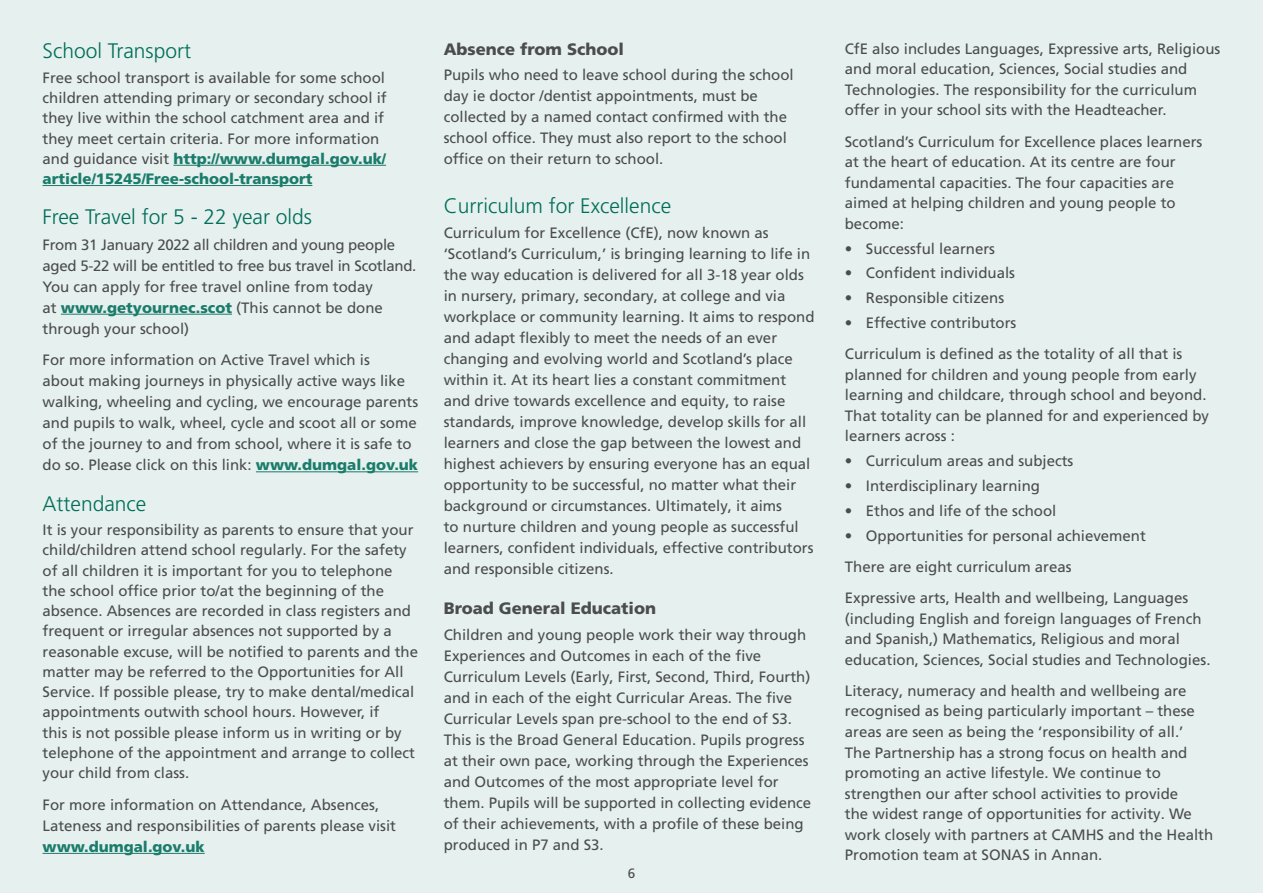
<style>
.page{position:relative;width:1263px;height:893px;background:#e6f0ee}
.page>*{position:absolute;margin:0;border:0;box-sizing:border-box;transform-origin:0 0}
.t1{font:300 21px "Frutiger LT Pro";color:#006e5a}
.Sub_heading_1{font:900 16.5px "Frutiger LT Pro";color:#4b4c4d}
.Body{font:15px/21px "Frutiger LT Pro";color:#4b4c4d}
.Bullets{font:15px "Frutiger LT Pro";color:#4b4c4d}
.Body-2{font:15px/21px "Frutiger LT Pro";letter-spacing:-.02em;color:#4b4c4d}
.t2{font:13.5px "Frutiger LT Pro";color:#4b4c4d}
.s1{font-weight:900;color:#1a7c6b}
</style>
<div class="page">
<hr style="left:173px;top:165px;width:213px;height:1px;background:#1a7c6b">
<hr style="left:43px;top:185px;width:269px;height:1px;background:#1a7c6b">
<hr style="left:61px;top:314px;width:171px;height:1px;background:#1a7c6b">
<hr style="left:256px;top:472px;width:162px;height:1px;background:#1a7c6b">
<hr style="left:43px;top:853px;width:162px;height:1px;background:#1a7c6b">
<h2 class="t1" style="left:43px;top:39px;width:150px">School Transport</h2>
<p class="Body" style="left:43px;top:68px;width:345px;line-height:20.2px">Free school transport is available for some school children attending primary or secondary school if they live within the school catchment area and if they meet certain criteria. For more information and guidance visit <span class="s1">http://www.dumgal.gov.uk/ article/15245/Free-school-transport</span></p>
<h2 class="t1" style="left:43px;top:205px;width:271px">Free Travel for 5 - 22 year olds</h2>
<p class="Body-2" style="left:43px;top:234px;width:375px">From 31 January 2022 all children and young people aged 5-22 will be entitled to free bus travel in Scotland.<br>You can apply for free travel online from today<br>at <span class="s1">www.getyournec.scot</span> (This cannot be done through your school)</p>
<p class="Body" style="left:43px;top:350px;width:377px">For more information on Active Travel which is<br>about making journeys in physically active ways like walking, wheeling and cycling, we encourage parents and pupils to walk, wheel, cycle and scoot all or some of the journey to and from school, where it is safe to do so. Please click on this link: <span class="s1">www.dumgal.gov.uk</span></p>
<h2 class="t1" style="left:43px;top:491px;width:105px">Attendance</h2>
<p class="Body" style="left:43px;top:520px;width:377px;line-height:20.2px">It is your responsibility as parents to ensure that your child/children attend school regularly. For the safety of all children it is important for you to telephone the school office prior to/at the beginning of the absence. Absences are recorded in class registers and frequent or irregular absences not supported by a reasonable excuse, will be notified to parents and the matter may be referred to the Opportunities for All Service. If possible please, try to make dental/medical appointments outwith school hours. However, if<br>this is not possible please inform us in writing or by telephone of the appointment and arrange to collect your child from class.</p>
<p class="Body" style="left:43px;top:794px;width:355px">For more information on Attendance, Absences,<br>Lateness and responsibilities of parents please visit <span class="s1">www.dumgal.gov.uk</span></p>
<h3 class="Sub_heading_1" style="left:444px;top:39px;width:182px">Absence from School</h3>
<p class="Body" style="left:444px;top:65px;width:352px">Pupils who need to leave school during the school day ie doctor /dentist appointments, must be collected by a named contact confirmed with the school office. They must also report to the school office on their return to school.</p>
<h2 class="t1" style="left:444px;top:194px;width:229px">Curriculum for Excellence</h2>
<p class="Body" style="left:444px;top:223px;width:372px">Curriculum for Excellence (CfE), now known as ‘Scotland’s Curriculum,’ is bringing learning to life in the way education is delivered for all 3-18 year olds in nursery, primary, secondary, at college and via workplace or community learning. It aims to respond and adapt flexibly to meet the needs of an ever changing and evolving world and Scotland’s place within it. At its heart lies a constant commitment and drive towards excellence and equity, to raise standards, improve knowledge, develop skills for all learners and close the gap between the lowest and highest achievers by ensuring everyone has an equal opportunity to be successful, no matter what their background or circumstances. Ultimately, it aims<br>to nurture children and young people as successful learners, confident individuals, effective contributors and responsible citizens.</p>
<h3 class="Sub_heading_1" style="left:444px;top:599px;width:214px">Broad General Education</h3>
<p class="Body" style="left:444px;top:624px;width:369px">Children and young people work their way through Experiences and Outcomes in each of the five Curriculum Levels (Early, First, Second, Third, Fourth) and in each of the eight Curricular Areas. The five Curricular Levels span pre-school to the end of S3.<br>This is the Broad General Education. Pupils progress at their own pace, working through the Experiences and Outcomes of the most appropriate level for them. Pupils will be supported in collecting evidence of their achievements, with a profile of these being produced in P7 and S3.</p>
<p class="t2" style="left:628px;top:865px;width:9px">6</p>
<p class="Body" style="left:845px;top:38px;width:377px;line-height:20.5px">CfE also includes Languages, Expressive arts, Religious and moral education, Sciences, Social studies and Technologies. The responsibility for the curriculum offer in your school sits with the Headteacher.</p>
<p class="Body" style="left:845px;top:131px;width:359px;line-height:20.5px">Scotland’s Curriculum for Excellence places learners at the heart of education. At its centre are four fundamental capacities. The four capacities are aimed at helping children and young people to become:</p>
<p class="Bullets" style="left:845px;top:240px;width:152px">• Successful learners</p>
<p class="Bullets" style="left:845px;top:264px;width:172px">• Confident individuals</p>
<p class="Bullets" style="left:845px;top:289px;width:161px">• Responsible citizens</p>
<p class="Bullets" style="left:845px;top:314px;width:173px">• Effective contributors</p>
<p class="Body" style="left:845px;top:344px;width:366px;line-height:20.5px">Curriculum is defined as the totality of all that is planned for children and young people from early learning and childcare, through school and beyond.<br>That totality can be planned for and experienced by learners across :</p>
<p class="Bullets" style="left:845px;top:452px;width:230px">• Curriculum areas and subjects</p>
<p class="Bullets" style="left:845px;top:477px;width:197px">• Interdisciplinary learning</p>
<p class="Bullets" style="left:845px;top:502px;width:213px">• Ethos and life of the school</p>
<p class="Bullets" style="left:845px;top:527px;width:303px">• Opportunities for personal achievement</p>
<p class="Body" style="left:845px;top:556px;width:228px">There are eight curriculum areas</p>
<p class="Body" style="left:845px;top:588px;width:367px;line-height:20.5px">Expressive arts, Health and wellbeing, Languages (including English and foreign languages of French and Spanish,) Mathematics, Religious and moral education, Sciences, Social studies and Technologies.</p>
<p class="Body" style="left:845px;top:680px;width:370px;line-height:20.5px">Literacy, numeracy and health and wellbeing are recognised as being particularly important – these areas are seen as being the ‘responsibility of all.’<br>The Partnership has a strong focus on health and promoting an active lifestyle. We continue to strengthen our after school activities to provide<br>the widest range of opportunities for activity. We work closely with partners at CAMHS and the Health Promotion team at SONAS in Annan.</p>
</div>
